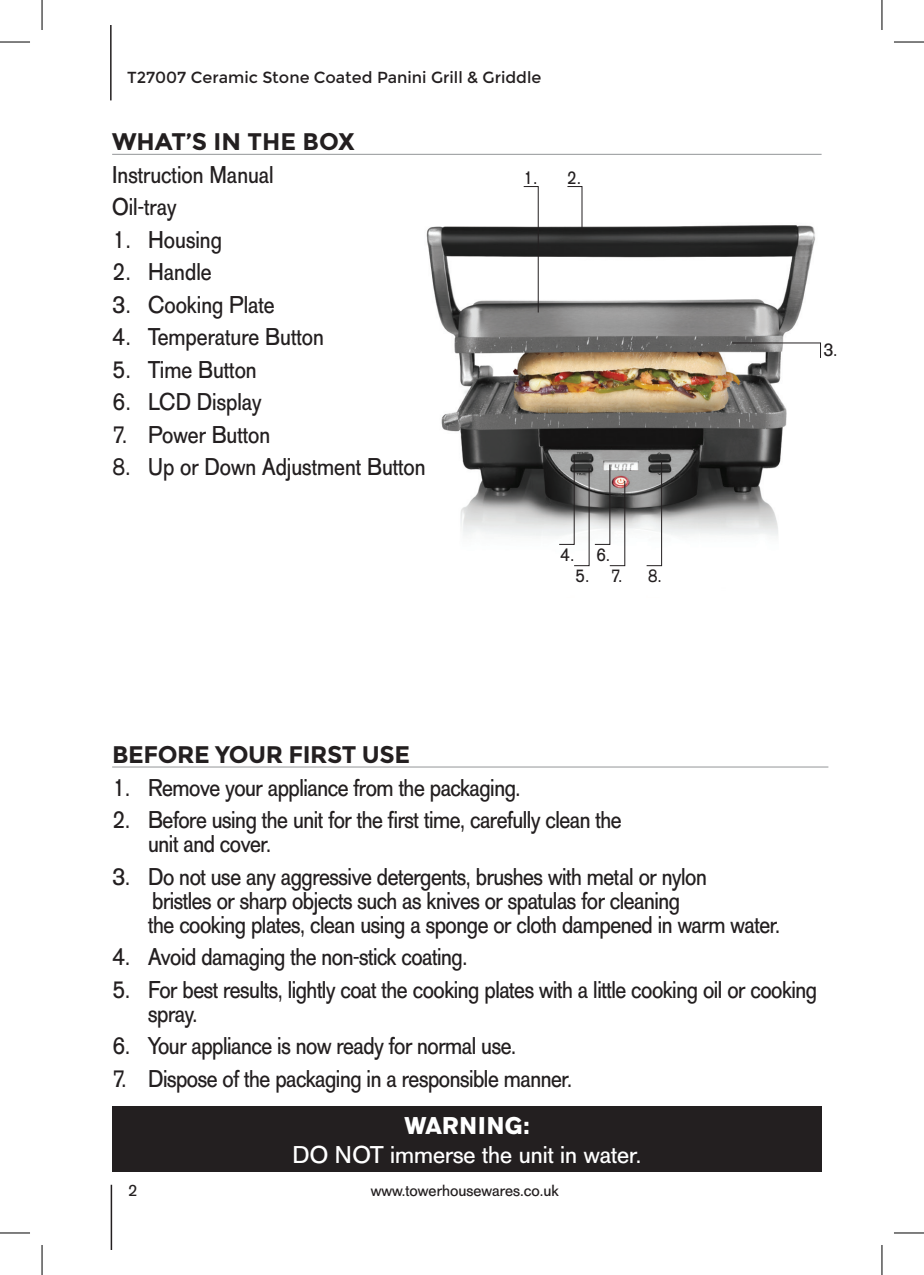
<style>
.page{position:relative;width:924px;height:1275px;background:#fff}
.page>*{position:absolute;margin:0;border:0;box-sizing:border-box;transform-origin:0 0}
.t1{font:24px/24px "AG Old Face";letter-spacing:-.02em;color:#231f20;scale:.9 1}
.t2{font:24px/32.4px "AG Old Face";color:#231f20;scale:.9 1}
.t3{font:24px "AG Old Face";color:#fff}
.t4{font:700 24px "Montserrat";letter-spacing:-.02em;color:#231f20}
.t5{font:700 24px "Montserrat";color:#231f20}
.t6{font:700 24px "AG Old Face";letter-spacing:.03em;color:#fff}
.t7{font:18px "AG Old Face";color:#231f20;scale:.9 1}
.t8{font:16px "Montserrat";color:#231f20}
.t9{font:16px "AG Old Face";color:#231f20}
</style>
<div class="page">
<hr style="left:110px;top:25px;width:1px;height:75px;background:#231f20">
<hr style="left:111px;top:1184px;width:1px;height:66px;background:#231f20">
<img style="left:426px;top:203px;width:395px;height:364px">
<hr style="left:112px;top:154px;width:709px;height:1px;background:#939598">
<hr style="left:112px;top:766px;width:716px;height:1px;background:#939598">
<div style="left:112px;top:1106px;width:709px;height:65px;background:#231f20"></div>
<svg style="left:566px;top:186px;width:16px;height:45px"></svg>
<svg style="left:522px;top:186px;width:16px;height:127px"></svg>
<svg style="left:731px;top:342px;width:89px;height:17px"></svg>
<svg style="left:558px;top:454px;width:67px;height:112px"></svg>
<svg style="left:645px;top:460px;width:17px;height:106px"></svg>
<hr style="left:0;top:42px;width:30px;height:1px;background:#000">
<hr style="left:893px;top:42px;width:30px;height:1px;background:#000">
<hr style="left:0;top:1232px;width:30px;height:1px;background:#000">
<hr style="left:893px;top:1232px;width:30px;height:1px;background:#000">
<hr style="left:42px;top:0;width:1px;height:30px;background:#000">
<hr style="left:42px;top:1245px;width:1px;height:30px;background:#000">
<hr style="left:881px;top:0;width:1px;height:30px;background:#000">
<hr style="left:881px;top:1245px;width:1px;height:30px;background:#000">
<p class="t8" style="left:127px;top:68px;width:415px">T27007 Ceramic Stone Coated Panini Grill &amp; Griddle</p>
<p class="t5" style="left:112px;top:128px;width:244px">WHAT’S IN THE BOX</p>
<p class="t2" style="left:112px;top:159px;width:181px">Instruction Manual<br>Oil-tray</p>
<p class="t2" style="left:112px;top:224px;width:123px">1. Housing</p>
<p class="t1" style="left:112px;top:260px;width:112px">2. Handle</p>
<p class="t2" style="left:112px;top:289px;width:182px">3. Cooking Plate</p>
<p class="t2" style="left:112px;top:321px;width:237px">4. Temperature Button</p>
<p class="t2" style="left:112px;top:354px;width:162px">5. Time Button</p>
<p class="t2" style="left:112px;top:386px;width:167px">6. LCD Display</p>
<p class="t2" style="left:112px;top:419px;width:177px">7. Power Button</p>
<p class="t2" style="left:112px;top:451px;width:350px">8. Up or Down Adjustment Button</p>
<p class="t7" style="left:523px;top:167px;width:65px">1. 2.</p>
<p class="t7" style="left:560px;top:544px;width:56px">4. 6.</p>
<p class="t7" style="left:575px;top:565px;width:53px">5. 7.</p>
<p class="t7" style="left:647px;top:565px;width:17px">8.</p>
<p class="t7" style="left:823px;top:339px;width:17px">3.</p>
<p class="t4" style="left:112px;top:740px;width:299px">BEFORE YOUR FIRST USE</p>
<p class="t1" style="left:112px;top:775px;width:455px">1. Remove your appliance from the packaging.</p>
<p class="t1" style="left:148px;top:808px;width:527px;text-indent:-36px">2. Before using the unit for the first time, carefully clean the unit and cover.</p>
<p class="t1" style="left:148px;top:864px;width:703px;text-indent:-36px">3. Do not use any aggressive detergents, brushes with metal or nylon<br>bristles or sharp objects such as knives or spatulas for cleaning<br>the cooking plates, clean using a sponge or cloth dampened in warm water.</p>
<p class="t1" style="left:112px;top:945px;width:396px">4. Avoid damaging the non-stick coating.</p>
<p class="t1" style="left:148px;top:977px;width:744px;text-indent:-36px">5. For best results, lightly coat the cooking plates with a little cooking oil or cooking spray.</p>
<p class="t1" style="left:112px;top:1034px;width:450px">6. Your appliance is now ready for normal use.</p>
<p class="t1" style="left:112px;top:1066px;width:512px">7. Dispose of the packaging in a responsible manner.</p>
<p class="t6" style="left:404px;top:1111px;width:126px">WARNING:</p>
<p class="t3" style="left:292px;top:1140px;width:350px">DO NOT immerse the unit in water.</p>
<p class="t9" style="left:128px;top:1181px;width:11px">2</p>
<p class="t9" style="left:371px;top:1181px;width:189px">www.towerhousewares.co.uk</p>
</div>
